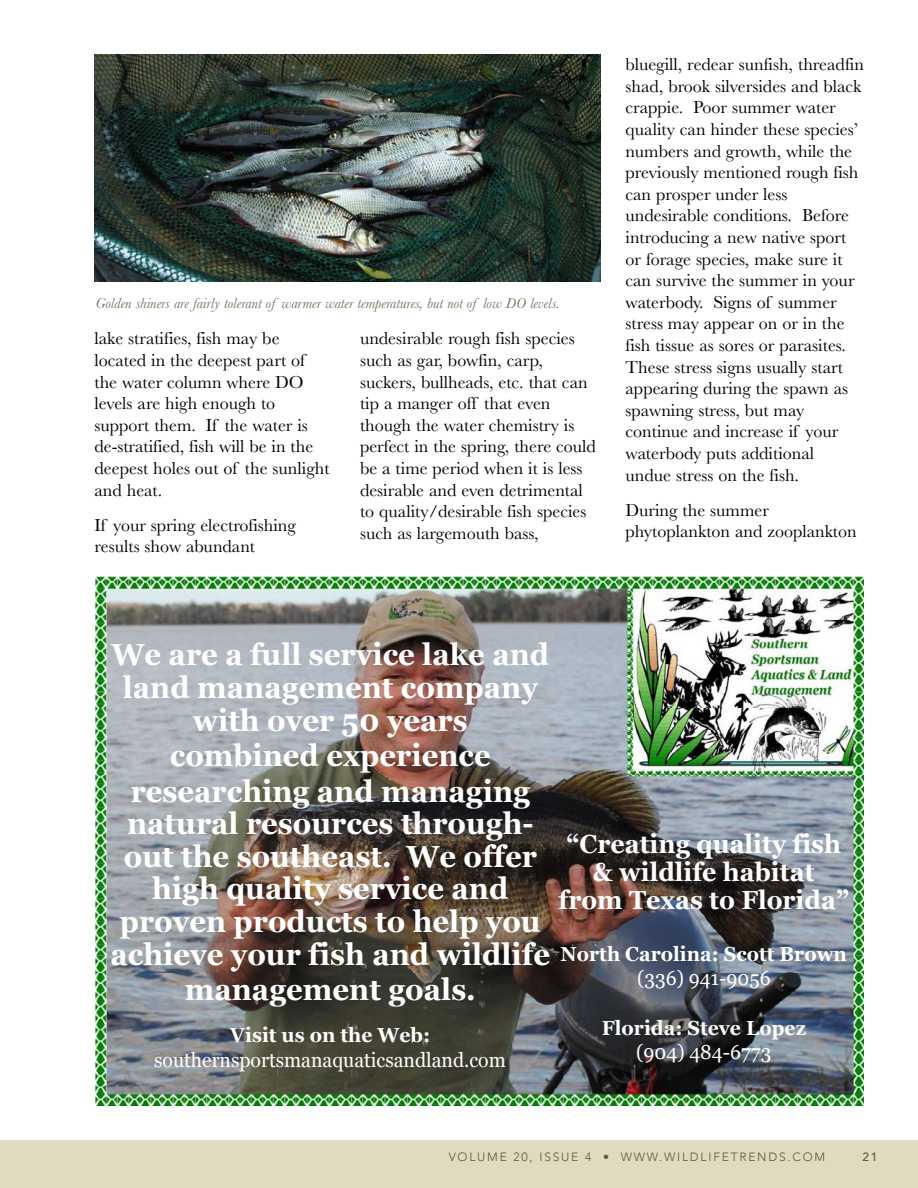
<style>
.page{position:relative;width:918px;height:1188px;background:#fff}
.page>*{position:absolute;margin:0;border:0;box-sizing:border-box;transform-origin:0 0}
.t1{font:700 30.45px/32.5px "Georgia";color:#fff;text-align:center;scale:.96 1}
.t2{font:700 26.1px/27.9px "Georgia";color:#fff;text-align:center;scale:.96 1}
.t3{font:700 20.25px/24.6px "Georgia";color:#fff;text-align:center;scale:.96 1}
.t4{font:20.25px/24.6px "Georgia";color:#fff;text-align:center;scale:.96 1}
.t5{font:18px/21.6px "Baskerville";color:#000}
.Cutline{font:italic 15px "Baskerville";color:#757560}
.t6{font:300 12px "Avenir";letter-spacing:.15em;color:#575747}
.t7{font:500 12px "Avenir";color:#575747}
.s1{font-weight:700}
.s2{font-weight:400}
</style>
<div class="page">
<div style="left:0;top:1140px;width:918px;height:48px;background:#e0dbbe"></div>
<img style="left:94px;top:55px;width:506px;height:227px">
<img style="left:96px;top:576px;width:768px;height:530px">
<p class="Cutline" style="left:96px;top:294px;width:465px">Golden shiners are fairly tolerant of warmer water temperatures, but not of low DO levels.</p>
<p class="t5" style="left:94px;top:328px;width:237px">lake stratifies, fish may be located in the deepest part of the water column where DO levels are high enough to support them. If the water is de-stratified, fish will be in the deepest holes out of the sunlight and heat.</p>
<p class="t5" style="left:94px;top:514px;width:203px">If your spring electrofishing results show abundant</p>
<p class="t5" style="left:360px;top:328px;width:237px">undesirable rough fish species such as gar, bowfin, carp, suckers, bullheads, etc. that can tip a manger off that even though the water chemistry is perfect in the spring, there could be a time period when it is less desirable and even detrimental to quality/desirable fish species such as largemouth bass,</p>
<p class="t5" style="left:626px;top:54px;width:240px">bluegill, redear sunfish, threadfin shad, brook silversides and black crappie. Poor summer water quality can hinder these species’ numbers and growth, while the previously mentioned rough fish can prosper under less undesirable conditions. Before introducing a new native sport or forage species, make sure it can survive the summer in your waterbody. Signs of summer stress may appear on or in the fish tissue as sores or parasites.<br>These stress signs usually start appearing during the spawn as spawning stress, but may continue and increase if your waterbody puts additional undue stress on the fish.</p>
<p class="t5" style="left:626px;top:499px;width:233px">During the summer phytoplankton and zooplankton</p>
<p class="t1" style="left:112px;top:639px;width:457px">We are a full service lake and land management company with over 50 years</p>
<p class="t1" style="left:131px;top:738px;width:417px;line-height:35.4px">combined experience researching and managing</p>
<p class="t1" style="left:111px;top:807px;width:459px">natural resources through&shy;out the southeast. We offer high quality service and proven products to help you achieve your fish and wildlife</p>
<p class="t1" style="left:185px;top:973px;width:305px">management goals.</p>
<p class="t4" style="left:154px;top:1023px;width:368px"><span class="s1">Visit us on the Web: </span>southernsportsmanaquaticsandland.com</p>
<p class="t2" style="left:559px;top:830px;width:304px">“Creating quality fish &amp; wildlife habitat from Texas to Florida”</p>
<p class="t3" style="left:561px;top:941px;width:300px">North Carolina: Scott Brown <span class="s2">(336) 941-9056</span></p>
<p class="t3" style="left:602px;top:1015px;width:214px">Florida: Steve Lopez <span class="s2">(904) 484-6773</span></p>
<p class="t6" style="left:449px;top:1149px;width:378px">VOLUME 20, ISSUE 4 • WWW.WILDLIFETRENDS.COM</p>
<p class="t7" style="left:862px;top:1146px;width:17px">21</p>
</div>
